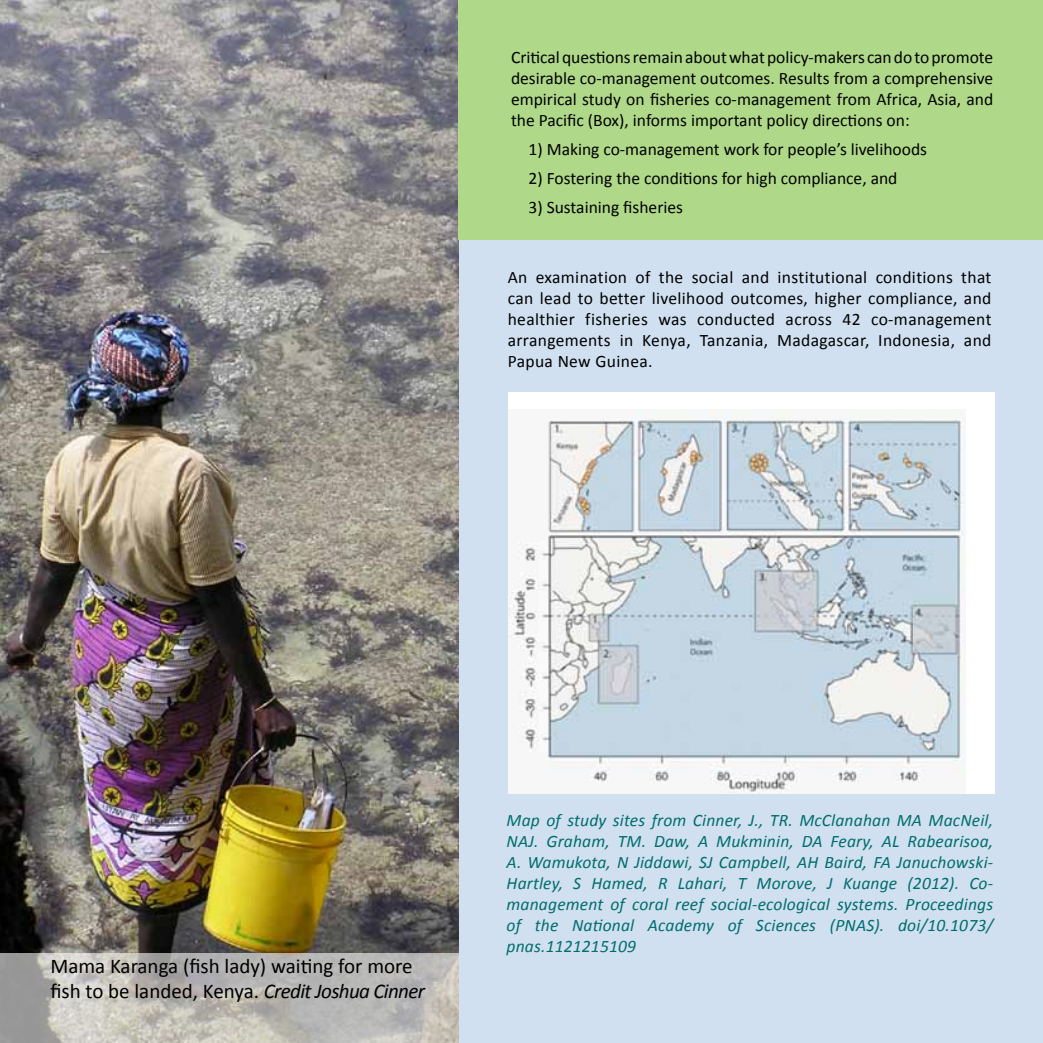
<style>
.page{position:relative;width:1043px;height:1043px;background:#fff}
.page>*{position:absolute;margin:0;border:0;box-sizing:border-box;transform-origin:0 0}
.t1{font:21px/25.2px "Calibri";color:#000}
.t2{font:17.5px/21px "Calibri";color:#000;text-align:justify}
.t3{font:italic 17.5px/21px "Calibri";letter-spacing:.01em;color:#006d6c;text-align:justify}
.s1{font-style:italic}
</style>
<div class="page">
<div style="left:430px;top:239px;width:612px;height:803px;background:#d0e0f0"></div>
<div style="left:508px;top:392px;width:486px;height:401px;background:#fff"></div>
<img style="left:1px;top:0;width:457px;height:953px">
<div style="left:458px;top:0;width:584px;height:239px;background:#afd889"></div>
<img style="left:508px;top:409px;width:456px;height:384px">
<svg style="left:0;top:953px;width:458px;height:89px;background:#bab8b4"></svg>
<p class="t2" style="left:511px;top:46px;width:483px">Critical questions remain about what policy-makers can do to promote desirable co-management outcomes. Results from a comprehensive empirical study on fisheries co-management from Africa, Asia, and the Pacific (Box), informs important policy directions on:</p>
<p class="t2" style="left:528px;top:138px;width:400px">1) Making co-management work for people’s livelihoods</p>
<p class="t2" style="left:528px;top:167px;width:370px">2) Fostering the conditions for high compliance, and</p>
<p class="t2" style="left:528px;top:196px;width:156px">3) Sustaining fisheries</p>
<p class="t2" style="left:507px;top:266px;width:485px">An examination of the social and institutional conditions that can lead to better livelihood outcomes, higher compliance, and healthier fisheries was conducted across 42 co-management arrangements in Kenya, Tanzania, Madagascar, Indonesia, and Papua New Guinea.</p>
<p class="t1" style="left:50px;top:953px;width:376px">Mama Karanga (fish lady) waiting for more fish to be landed, Kenya. <span class="s1">Credit Joshua Cinner</span></p>
<p class="t3" style="left:506px;top:808px;width:488px">Map of study sites from Cinner, J., TR. McClanahan MA MacNeil, NAJ. Graham, TM. Daw, A Mukminin, DA Feary, AL Rabearisoa, A. Wamukota, N Jiddawi, SJ Campbell, AH Baird, FA Januchowski-Hartley, S Hamed, R Lahari, T Morove, J Kuange (2012). Co&shy;management of coral reef social-ecological systems. Proceedings of the National Academy of Sciences (PNAS). doi/10.1073/ pnas.1121215109</p>
</div>
